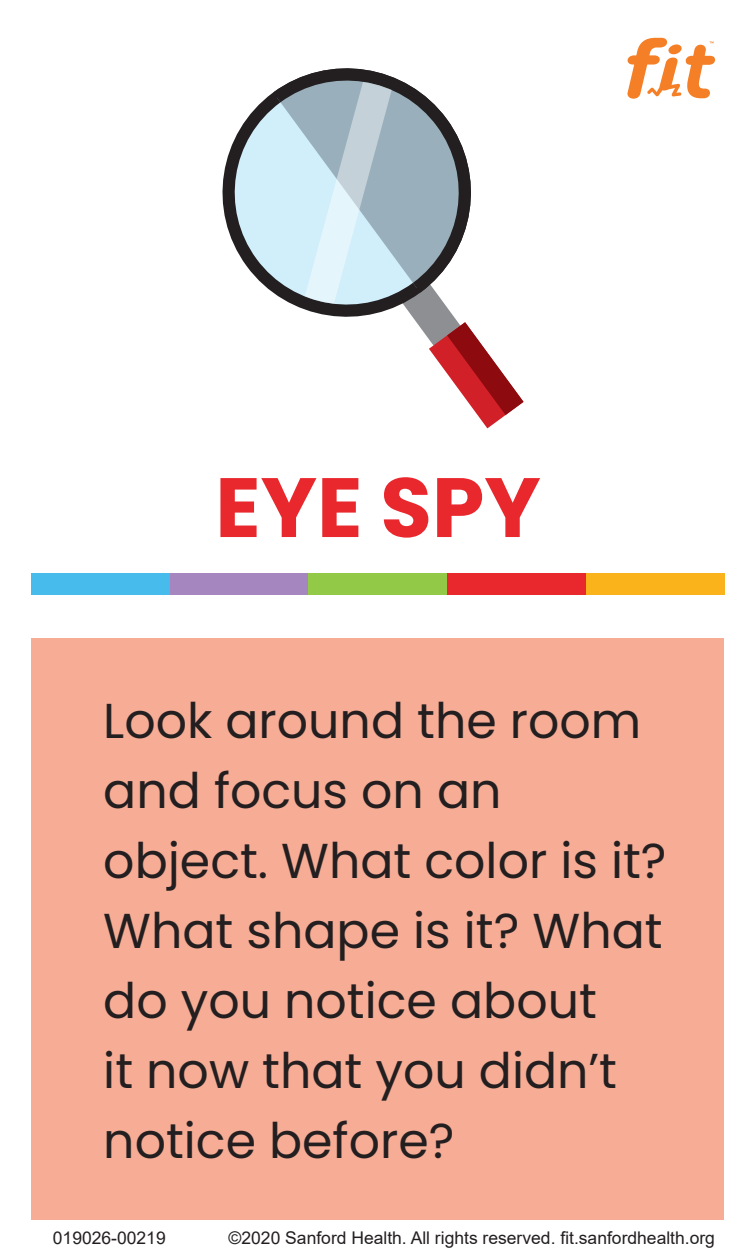
<style>
.page{position:relative;width:756px;height:1260px;background:#fff}
.page>*{position:absolute;margin:0;border:0;box-sizing:border-box;transform-origin:0 0}
.t1{font:700 84px "Poppins";color:#e9282d}
.t2{font:49px/70px "Poppins";color:#231f20}
.t3{font:17.5px "Arial";color:#231f20}
</style>
<div class="page">
<div style="left:32px;top:638px;width:692px;height:582px;background:#f6ac95"></div>
<div style="left:32px;top:573px;width:138px;height:22px;background:#47bbeb"></div>
<div style="left:170px;top:573px;width:139px;height:22px;background:#a586be"></div>
<div style="left:309px;top:573px;width:138px;height:22px;background:#92c947"></div>
<div style="left:447px;top:573px;width:139px;height:22px;background:#e9282d"></div>
<div style="left:586px;top:573px;width:138px;height:22px;background:#fbb31b"></div>
<svg style="left:429px;top:342px;width:95px;height:86px"></svg>
<svg style="left:222px;top:103px;width:258px;height:240px"></svg>
<svg style="left:260px;top:68px;width:220px;height:237px"></svg>
<svg style="left:305px;top:82px;width:87px;height:222px;background:#bcd1dc"></svg>
<svg style="left:627px;top:38px;width:88px;height:61px"></svg>
<p class="t1" style="left:215px;top:459px;width:327px">EYE SPY</p>
<p class="t2" style="left:103px;top:686px;width:565px">Look around the room and focus on an object. What color is it?<br>What shape is it? What do you notice about<br>it now that you didn’t notice before?</p>
<p class="t3" style="left:53px;top:1226px;width:114px">019026-00219</p>
<p class="t3" style="left:229px;top:1226px;width:488px">©2020 Sanford Health. All rights reserved. fit.sanfordhealth.org</p>
</div>
